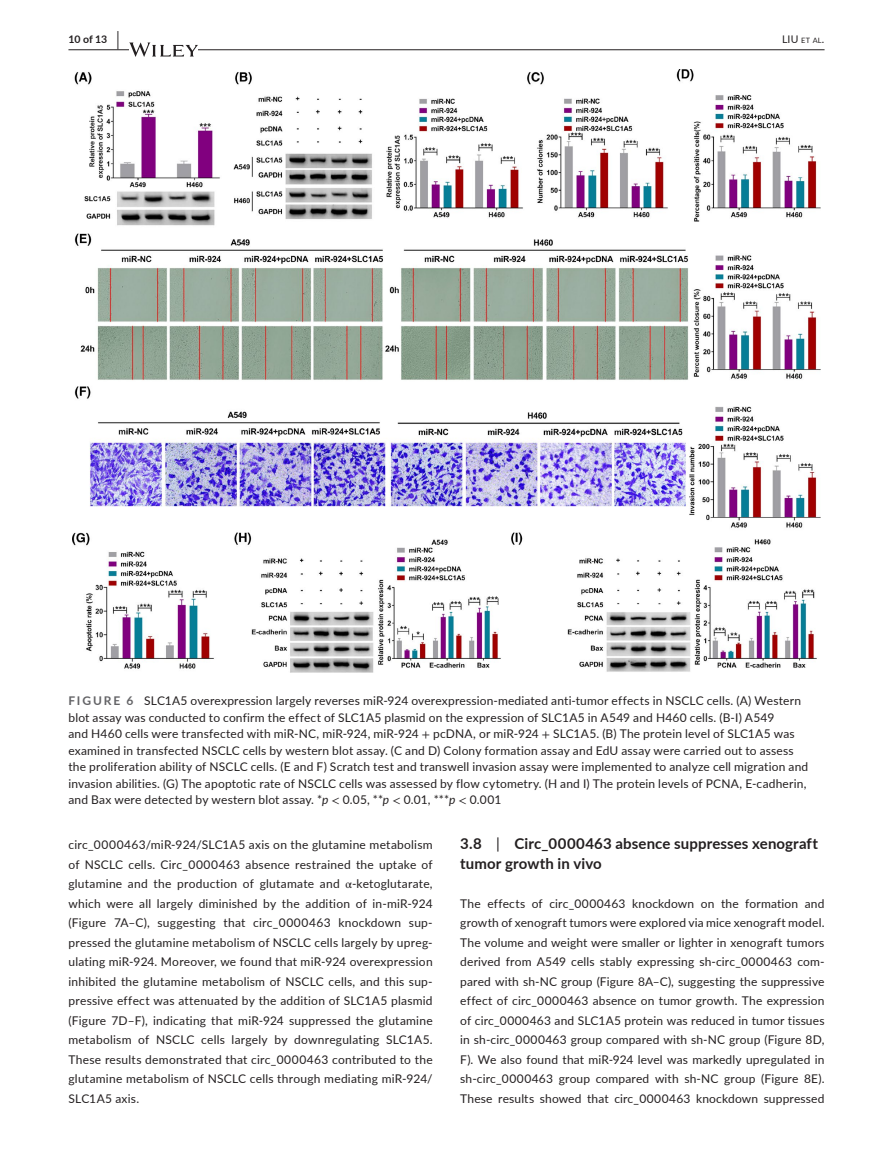
<style>
.page{position:relative;width:893px;height:1174px;background:#fff}
.page>*{position:absolute;margin:0;border:0;box-sizing:border-box;transform-origin:0 0}
.t1{font:700 15px/19.5px "Lato";letter-spacing:.005em;color:#231f20}
.t2{font:12px/19.5px "Lato";letter-spacing:.015em;color:#231f20;text-align:justify}
.t3{font:10.5px "Lato";color:#231f20}
.t4{font:700 10.5px "Lato";color:#231f20}
.s1{font-size:19.5px}
.s2{font-size:7.35px}
.s3{font-weight:700;color:#636366}
.s4{font-family:"STIX"}
.s5{font-style:italic}
.s6{font-weight:400}
</style>
<div class="page">
<hr style="left:68px;top:49px;width:756px;height:1px;background:#231f20">
<svg style="left:129px;top:42px;width:69px;height:15px"></svg>
<img style="left:72px;top:69px;width:749px;height:604px">
<p class="t4" style="left:68px;top:31px;width:52px">10 of 13 <span class="s1">|</span></p>
<p class="t3" style="left:782px;top:31px;width:44px">LIU <span class="s2">et al</span>.</p>
<p class="t2" style="left:68px;top:692px;width:741px;line-height:16.5px;text-align:left"><span class="s3">FIGURE 6</span> SLC1A5 overexpression largely reverses miR-924 overexpression-mediated anti-tumor effects in NSCLC cells. (A) Western blot assay was conducted to confirm the effect of SLC1A5 plasmid on the expression of SLC1A5 in A549 and H460 cells. (B-I) A549<br>and H460 cells were transfected with miR-NC, miR-924, miR-924 <span class="s4">+</span> pcDNA, or miR-924 <span class="s4">+</span> SLC1A5. (B) The protein level of SLC1A5 was examined in transfected NSCLC cells by western blot assay. (C and D) Colony formation assay and EdU assay were carried out to assess the proliferation ability of NSCLC cells. (E and F) Scratch test and transwell invasion assay were implemented to analyze cell migration and invasion abilities. (G) The apoptotic rate of NSCLC cells was assessed by flow cytometry. (H and I) The protein levels of PCNA, E-cadherin, and Bax were detected by western blot assay. *<span class="s5">p</span> <span class="s4">&lt;</span> 0.05, **<span class="s5">p</span> <span class="s4">&lt;</span> 0.01, ***<span class="s5">p</span> <span class="s4">&lt;</span> 0.001</p>
<p class="t2" style="left:68px;top:834px;width:366px">circ_0000463/miR-924/SLC1A5 axis on the glutamine metabolism of NSCLC cells. Circ_0000463 absence restrained the uptake of glutamine and the production of glutamate and <span class="s4">α</span>-ketoglutarate, which were all largely diminished by the addition of in-miR-924 (Figure 7A–C), suggesting that circ_0000463 knockdown sup&shy;pressed the glutamine metabolism of NSCLC cells largely by upreg&shy;ulating miR-924. Moreover, we found that miR-924 overexpression inhibited the glutamine metabolism of NSCLC cells, and this sup&shy;pressive effect was attenuated by the addition of SLC1A5 plasmid (Figure 7D–F), indicating that miR-924 suppressed the glutamine metabolism of NSCLC cells largely by downregulating SLC1A5.<br>These results demonstrated that circ_0000463 contributed to the glutamine metabolism of NSCLC cells through mediating miR-924/ SLC1A5 axis.</p>
<p class="t1" style="left:460px;top:833px;width:359px">3.8 <span class="s6">|</span> Circ_0000463 absence suppresses xenograft tumor growth in vivo</p>
<p class="t2" style="left:460px;top:893px;width:366px">The effects of circ_0000463 knockdown on the formation and growth of xenograft tumors were explored via mice xenograft model.<br>The volume and weight were smaller or lighter in xenograft tumors derived from A549 cells stably expressing sh-circ_0000463 com&shy;pared with sh-NC group (Figure 8A–C), suggesting the suppressive effect of circ_0000463 absence on tumor growth. The expression of circ_0000463 and SLC1A5 protein was reduced in tumor tissues in sh-circ_0000463 group compared with sh-NC group (Figure 8D, F). We also found that miR-924 level was markedly upregulated in sh-circ_0000463 group compared with sh-NC group (Figure 8E).<br>These results showed that circ_0000463 knockdown suppressed</p>
</div>
